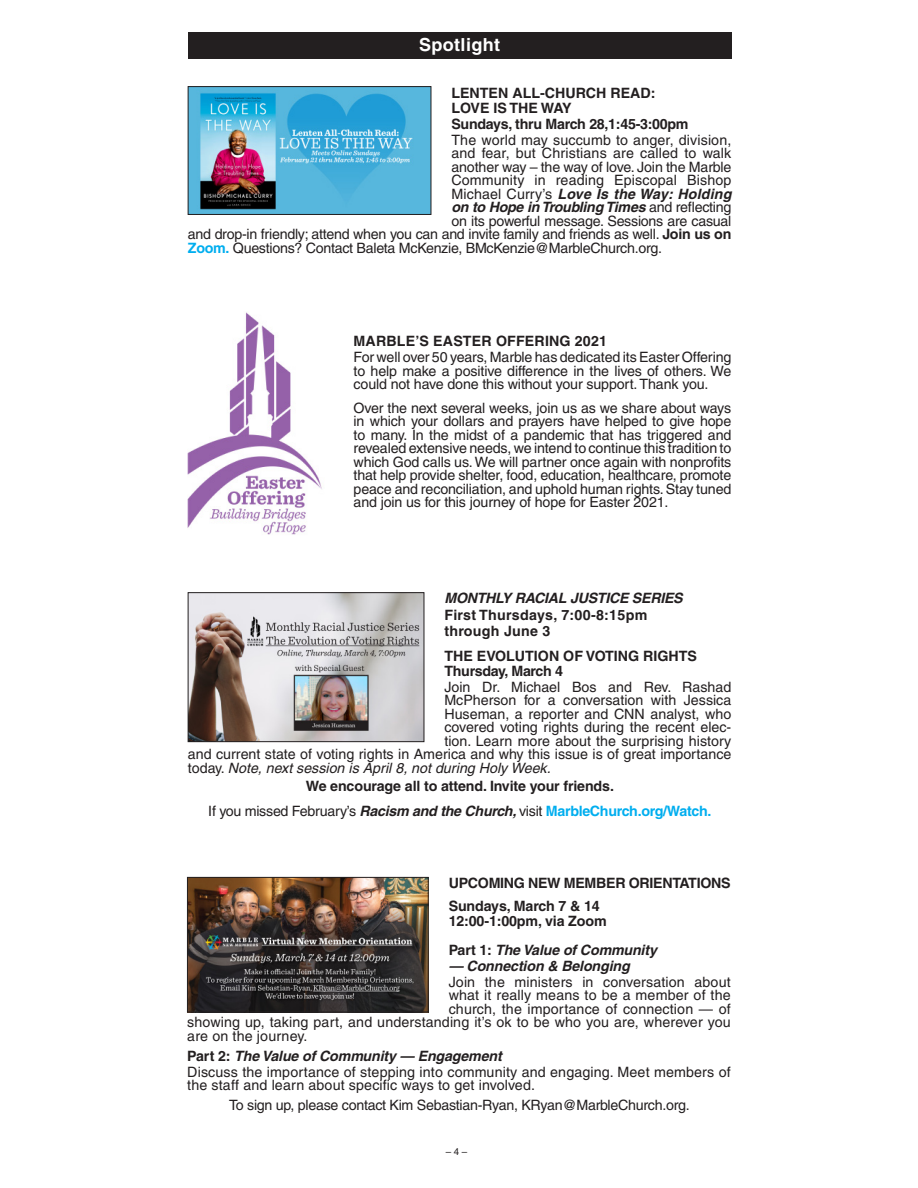
<style>
.page{position:relative;width:918px;height:1188px;background:#fff}
.page>*{position:absolute;margin:0;border:0;box-sizing:border-box;transform-origin:0 0}
.t1{font:700 18px "Helvetica";letter-spacing:.02em;color:#fff}
.t2{font:14.25px/13.5px "Helvetica";color:#231f20;text-align:justify}
.t3{font:14.25px "Helvetica";letter-spacing:-.02em;color:#231f20}
.t4{font:700 14.25px "Helvetica";letter-spacing:-.01em;color:#231f20}
.t5{font:italic 700 14.25px "Helvetica";letter-spacing:-.01em;color:#231f20}
.t6{font:italic 14.25px "Helvetica";color:#231f20}
.t7{font:700 14.25px "Helvetica";letter-spacing:.02em;color:#231f20}
.t8{font:italic 700 14.25px "Helvetica";letter-spacing:.01em;color:#231f20}
.t9{font:700 14.25px "Helvetica";letter-spacing:.01em;color:#231f20}
.t10{font:9.75px "Helvetica";color:#231f20}
.s1{font-weight:400;font-style:normal}
.s2{font-weight:700}
.s3{font-weight:700;color:#00aeef}
.s4{font-style:normal}
.s5{font-weight:700;font-style:italic}
</style>
<div class="page">
<div style="left:188px;top:32px;width:543px;height:27px;background:#231f20"></div>
<img style="left:189px;top:879px;width:237px;height:131px">
<div style="left:187px;top:877px;width:241px;height:135px;border:1px solid #231f20"></div>
<img style="left:190px;top:594px;width:232px;height:146px">
<div style="left:188px;top:592px;width:236px;height:150px;border:1px solid #231f20"></div>
<img style="left:190px;top:88px;width:239px;height:125px">
<div style="left:188px;top:86px;width:243px;height:129px;border:1px solid #231f20"></div>
<img style="left:188px;top:312px;width:134px;height:223px">
<p class="t1" style="left:419px;top:33px;width:82px">Spotlight</p>
<p class="t4" style="left:451px;top:84px;width:206px">LENTEN ALL-CHURCH READ:</p>
<p class="t4" style="left:451px;top:99px;width:122px">LOVE IS THE WAY</p>
<p class="t4" style="left:451px;top:115px;width:239px">Sundays, thru March 28,1:45-3:00pm</p>
<p class="t2" style="left:451px;top:133px;width:281px">The world may succumb to anger, division,</p>
<p class="t2" style="left:451px;top:146px;width:281px">and fear, but Christians are called to walk</p>
<p class="t2" style="left:451px;top:160px;width:281px">another way – the way of love. Join the Marble</p>
<p class="t2" style="left:451px;top:173px;width:281px">Community in reading Episcopal Bishop</p>
<p class="t8" style="left:451px;top:185px;width:281px"><span class="s1">Michael Curry’s</span> Love Is the Way: Holding</p>
<p class="t5" style="left:451px;top:198px;width:281px">on to Hope in Troubling Times <span class="s1">and reflecting</span></p>
<p class="t3" style="left:451px;top:212px;width:281px">on its powerful message. Sessions are casual</p>
<p class="t3" style="left:188px;top:226px;width:545px">and drop-in friendly; attend when you can and invite family and friends as well. <span class="s2">Join us on</span></p>
<p class="t3" style="left:188px;top:239px;width:476px"><span class="s3">Zoom.</span> Questions? Contact Baleta McKenzie, BMcKenzie@MarbleChurch.org.</p>
<p class="t9" style="left:354px;top:332px;width:255px">MARBLE’S EASTER OFFERING 2021</p>
<p class="t2" style="left:354px;top:351px;width:379px">For well over 50 years, Marble has dedicated its Easter Offering to help make a positive difference in the lives of others. We could not have done this without your support. Thank you.</p>
<p class="t2" style="left:354px;top:401px;width:379px">Over the next several weeks, join us as we share about ways in which your dollars and prayers have helped to give hope to many. In the midst of a pandemic that has triggered and revealed extensive needs, we intend to continue this tradition to which God calls us. We will partner once again with nonprofits that help provide shelter, food, education, healthcare, promote peace and reconciliation, and uphold human rights. Stay tuned and join us for this journey of hope for Easter 2021.</p>
<p class="t5" style="left:444px;top:589px;width:240px">MONTHLY RACIAL JUSTICE SERIES</p>
<p class="t7" style="left:444px;top:606px;width:204px">First Thursdays, 7:00-8:15pm</p>
<p class="t7" style="left:444px;top:623px;width:108px">through June 3</p>
<p class="t4" style="left:444px;top:647px;width:254px">THE EVOLUTION OF VOTING RIGHTS</p>
<p class="t4" style="left:444px;top:663px;width:120px">Thursday, March 4</p>
<p class="t2" style="left:444px;top:680px;width:288px">Join Dr. Michael Bos and Rev. Rashad</p>
<p class="t2" style="left:444px;top:694px;width:288px">McPherson for a conversation with Jessica</p>
<p class="t2" style="left:444px;top:707px;width:288px">Huseman, a reporter and CNN analyst, who</p>
<p class="t2" style="left:444px;top:721px;width:288px">covered voting rights during the recent elec-</p>
<p class="t2" style="left:444px;top:734px;width:288px">tion. Learn more about the surprising history</p>
<p class="t2" style="left:188px;top:748px;width:545px">and current state of voting rights in America and why this issue is of great importance</p>
<p class="t6" style="left:188px;top:760px;width:364px"><span class="s4">today.</span> Note, next session is April 8, not during Holy Week.</p>
<p class="t4" style="left:306px;top:777px;width:310px">We encourage all to attend. Invite your friends.</p>
<p class="t3" style="left:208px;top:803px;width:505px">If you missed February’s <span class="s5">Racism and the Church,</span> visit <span class="s3">MarbleChurch.org/Watch.</span></p>
<p class="t4" style="left:449px;top:874px;width:284px">UPCOMING NEW MEMBER ORIENTATIONS</p>
<p class="t4" style="left:449px;top:897px;width:153px">Sundays, March 7 &amp; 14</p>
<p class="t4" style="left:449px;top:913px;width:159px">12:00-1:00pm, via Zoom</p>
<p class="t5" style="left:449px;top:942px;width:210px"><span class="s4">Part 1:</span> The Value of Community</p>
<p class="t5" style="left:449px;top:957px;width:183px">— Connection &amp; Belonging</p>
<p class="t2" style="left:449px;top:975px;width:284px">Join the ministers in conversation about</p>
<p class="t2" style="left:449px;top:988px;width:284px">what it really means to be a member of the</p>
<p class="t2" style="left:449px;top:1002px;width:284px">church, the importance of connection — of</p>
<p class="t2" style="left:187px;top:1015px;width:545px">showing up, taking part, and understanding it’s ok to be who you are, wherever you</p>
<p class="t2" style="left:187px;top:1029px;width:122px">are on the journey.</p>
<p class="t5" style="left:187px;top:1047px;width:316px"><span class="s4">Part 2:</span> The Value of Community — Engagement</p>
<p class="t2" style="left:187px;top:1065px;width:545px">Discuss the importance of stepping into community and engaging. Meet members of the staff and learn about specific ways to get involved.</p>
<p class="t3" style="left:229px;top:1097px;width:462px">To sign up, please contact Kim Sebastian-Ryan, KRyan@MarbleChurch.org.</p>
<p class="t10" style="left:446px;top:1146px;width:23px">– 4 –</p>
</div>
